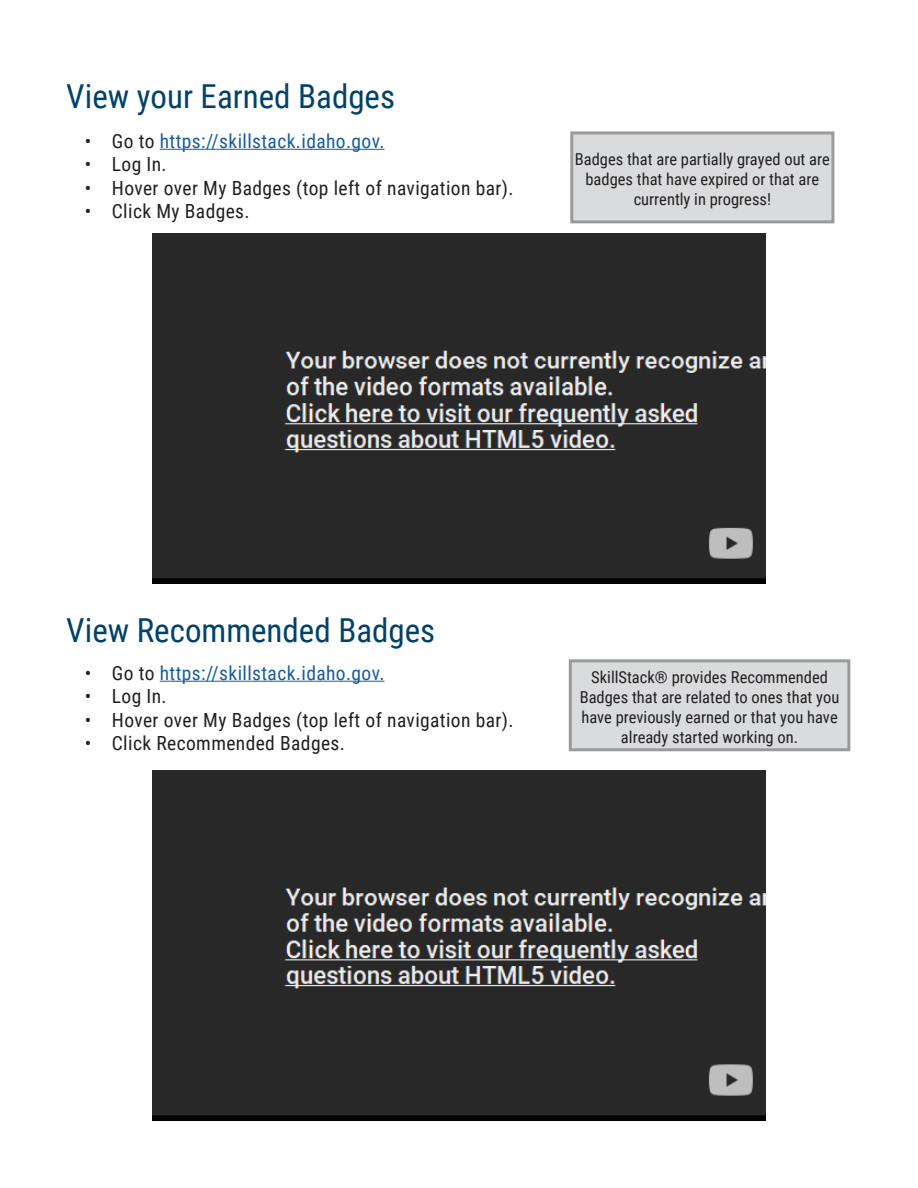
<style>
.page{position:relative;width:918px;height:1188px;background:#fff}
.page>*{position:absolute;margin:0;border:0;box-sizing:border-box;transform-origin:0 0}
.t1{font:33px "Roboto Condensed";color:#00426b}
.t2{font:19.5px "Roboto Condensed";letter-spacing:.02em;color:#231f20}
.t3{font:19.5px "Roboto Condensed";letter-spacing:.02em;color:#175d9e}
.t4{font:16.5px/19.8px "Roboto Condensed";color:#231f20;text-align:center}
.s1{color:#231f20}
</style>
<div class="page">
<hr style="left:160px;top:149px;width:225px;height:1px;background:#175d9e">
<hr style="left:160px;top:681px;width:225px;height:1px;background:#175d9e">
<div style="left:569px;top:659px;width:281px;height:92px;background:#dadbdc;border:3px solid #636366"></div>
<div style="left:570px;top:131px;width:264px;height:92px;background:#dadbdc;border:3px solid #636366"></div>
<img style="left:153px;top:234px;width:612px;height:350px">
<img style="left:153px;top:770px;width:612px;height:350px">
<p class="t1" style="left:66px;top:73px;width:330px">View your Earned Badges</p>
<p class="t3" style="left:85px;top:127px;width:301px"><span class="s1">• Go to</span> https://skillstack.idaho.gov.</p>
<p class="t2" style="left:85px;top:151px;width:83px">• Log In.</p>
<p class="t2" style="left:85px;top:174px;width:430px">• Hover over My Badges (top left of navigation bar).</p>
<p class="t2" style="left:85px;top:197px;width:166px">• Click My Badges.</p>
<p class="t4" style="left:575px;top:149px;width:257px">Badges that are partially grayed out are badges that have expired or that are currently in progress!</p>
<p class="t1" style="left:66px;top:607px;width:370px">View Recommended Badges</p>
<p class="t3" style="left:85px;top:659px;width:301px"><span class="s1">• Go to</span> https://skillstack.idaho.gov.</p>
<p class="t2" style="left:85px;top:683px;width:83px">• Log In.</p>
<p class="t2" style="left:85px;top:706px;width:430px">• Hover over My Badges (top left of navigation bar).</p>
<p class="t2" style="left:85px;top:729px;width:262px">• Click Recommended Badges.</p>
<p class="t4" style="left:580px;top:667px;width:261px">SkillStack® provides Recommended Badges that are related to ones that you have previously earned or that you have already started working on.</p>
</div>
